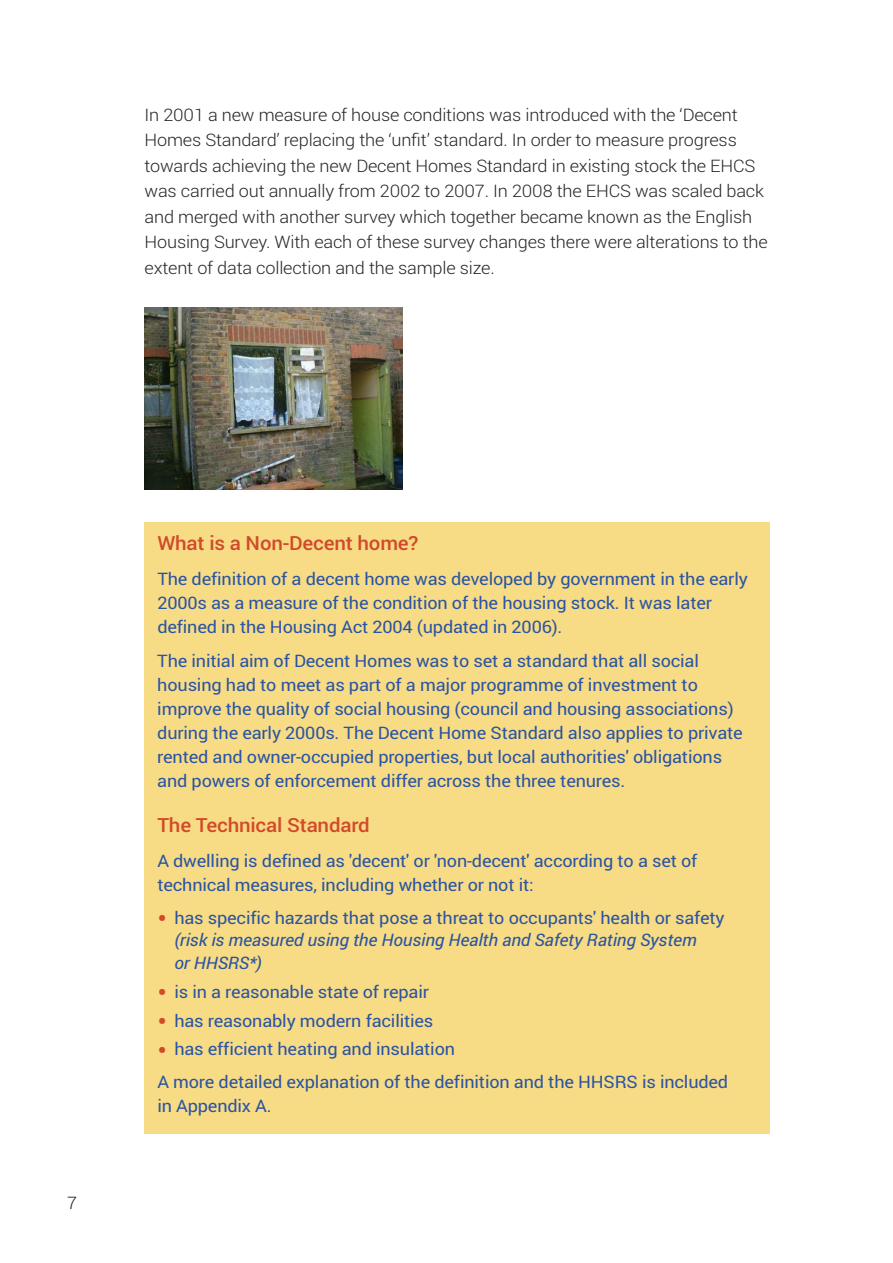
<style>
.page{position:relative;width:893px;height:1263px;background:#fff}
.page>*{position:absolute;margin:0;border:0;box-sizing:border-box;transform-origin:0 0}
.t1{font:500 19.5px "Roboto";letter-spacing:-.01em;color:#d14a2b;scale:1.05 1}
.t2{font:17.25px/24px "Roboto";letter-spacing:-.01em;color:#2b54a2;scale:1.05 1}
.t3{font:300 17.25px/25.5px "Roboto";letter-spacing:-.01em;color:#272526;scale:1.05 1}
.t4{font:italic 17.25px/22.5px "Roboto";letter-spacing:-.01em;color:#2b54a2;scale:1.05 1}
.s1{font-style:normal;font-size:27px;color:#d14a2b}
.s2{font-style:normal}
.s3{font-size:27px;color:#d14a2b}
</style>
<div class="page">
<div style="left:145px;top:522px;width:625px;height:612px;background:#f7dc85"></div>
<img style="left:145px;top:308px;width:258px;height:181px">
<p class="t3" style="left:145px;top:102px;width:595px">In 2001 a new measure of house conditions was introduced with the ‘Decent Homes Standard’ replacing the ‘unfit’ standard. In order to measure progress towards achieving the new Decent Homes Standard in existing stock the EHCS was carried out annually from 2002 to 2007. In 2008 the EHCS was scaled back and merged with another survey which together became known as the English Housing Survey. With each of these survey changes there were alterations to the extent of data collection and the sample size.</p>
<p class="t3" style="left:67px;top:1190px;width:11px">7</p>
<p class="t1" style="left:157px;top:532px;width:250px">What is a Non-Decent home?</p>
<p class="t2" style="left:157px;top:567px;width:564px">The definition of a decent home was developed by government in the early<br>2000s as a measure of the condition of the housing stock. It was later defined in the Housing Act 2004 (updated in 2006).</p>
<p class="t2" style="left:157px;top:649px;width:559px">The initial aim of Decent Homes was to set a standard that all social housing had to meet as part of a major programme of investment to improve the quality of social housing (council and housing associations) during the early 2000s. The Decent Home Standard also applies to private rented and owner-occupied properties, but local authorities' obligations and powers of enforcement differ across the three tenures.</p>
<p class="t1" style="left:157px;top:814px;width:204px">The Technical Standard</p>
<p class="t2" style="left:157px;top:849px;width:516px">A dwelling is defined as 'decent' or 'non-decent' according to a set of technical measures, including whether or not it:</p>
<p class="t4" style="left:174px;top:906px;width:526px;text-indent:-17px"><span class="s1">•</span> <span class="s2">has specific hazards that pose a threat to occupants' health or safety </span>(risk is measured using the Housing Health and Safety Rating System<br>or HHSRS*)</p>
<p class="t2" style="left:157px;top:980px;width:260px"><span class="s3">•</span> is in a reasonable state of repair</p>
<p class="t2" style="left:157px;top:1009px;width:264px"><span class="s3">•</span> has reasonably modern facilities</p>
<p class="t2" style="left:157px;top:1033px;width:545px;line-height:32.5px"><span class="s3">•</span> has efficient heating and insulation<br>A more detailed explanation of the definition and the HHSRS is included</p>
<p class="t2" style="left:157px;top:1094px;width:110px">in Appendix A.</p>
</div>
